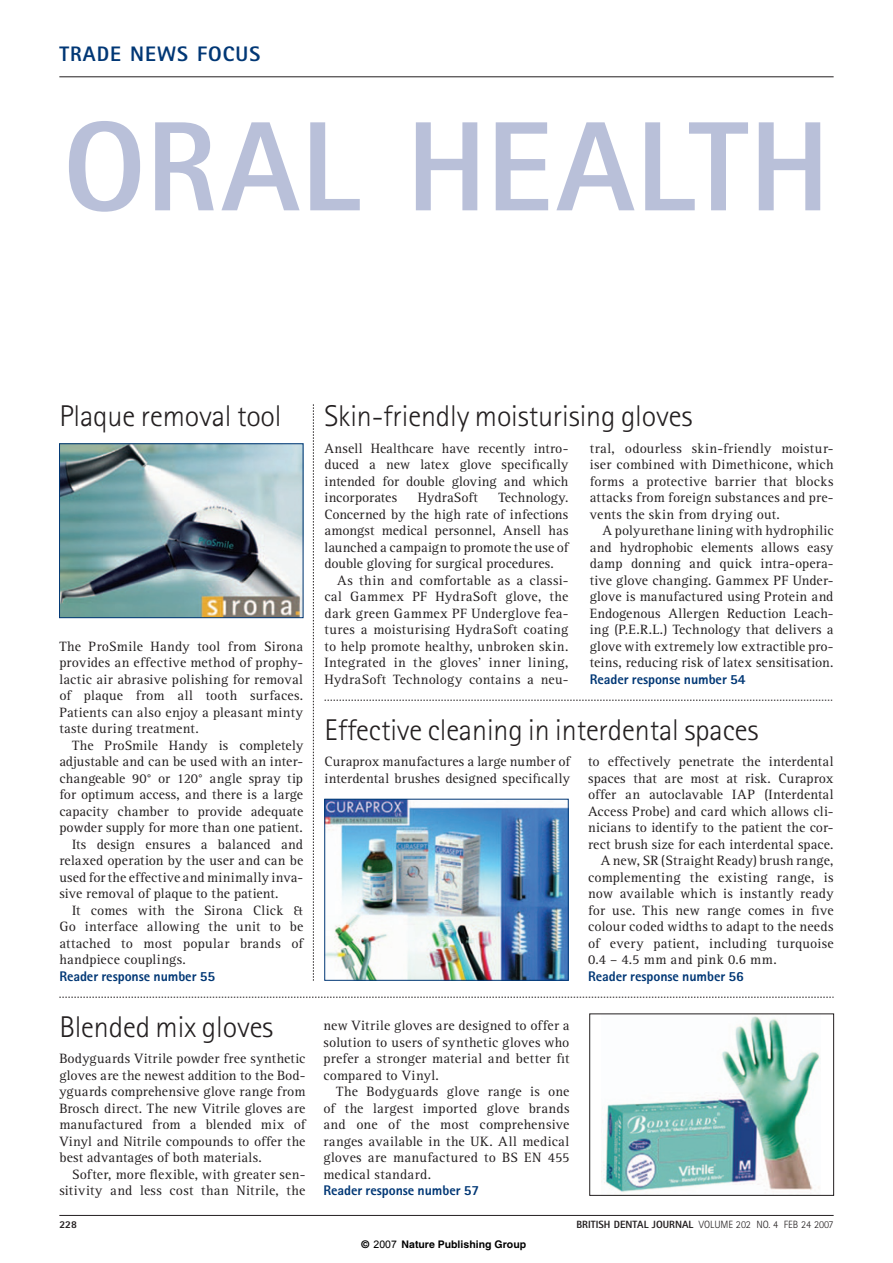
<style>
.page{position:relative;width:893px;height:1263px;background:#fff}
.page>*{position:absolute;margin:0;border:0;box-sizing:border-box;transform-origin:0 0}
.t1{font:800 127.5px "Rotis Sans Serif";letter-spacing:.01em;color:#b9c0d9}
.t2{font:300 30px "Rotis Sans Serif";letter-spacing:-.005em;color:#231f20}
.t3{font:800 21px "Rotis Sans Serif";letter-spacing:.05em;color:#013775}
.t4{font:13.95px/16.5px "Rotis Serif";letter-spacing:.015em;color:#231f20;text-align:justify}
.t5{font:800 13.95px "Rotis Sans Serif";letter-spacing:-.005em;color:#013775}
.t6{font:13.95px "Rotis Serif";letter-spacing:-.005em;color:#231f20}
.t7{font:13.95px "Rotis Serif";letter-spacing:.035em;color:#231f20}
.t8{font:300 10.5px "Rotis Sans Serif";color:#231f20}
.t9{font:700 10.5px "Helvetica";color:#000}
.t10{font:800 10.5px "Rotis Sans Serif";color:#231f20}
.s1{font-weight:800}
.s2{font-family:"Arial";font-weight:400}
</style>
<div class="page">
<svg style="left:324px;top:700px;width:508px;height:1px"></svg>
<img style="left:61px;top:446px;width:240px;height:170px">
<div style="left:59px;top:444px;width:244px;height:174px;border:1px solid #013775"></div>
<svg style="left:313px;top:404px;width:1px;height:577px"></svg>
<hr style="left:59px;top:77px;width:774px;height:1px;background:#231f20">
<hr style="left:59px;top:1215px;width:774px;height:1px;background:#231f20">
<img style="left:326px;top:801px;width:240px;height:178px">
<div style="left:324px;top:799px;width:244px;height:182px;border:1px solid #013775"></div>
<svg style="left:59px;top:997px;width:774px;height:1px"></svg>
<img style="left:603px;top:1016px;width:217px;height:177px">
<div style="left:589px;top:1014px;width:244px;height:182px;border:1px solid #231f20"></div>
<h3 class="t3" style="left:59px;top:47px;width:202px">TRADE NEWS FOCUS</h3>
<h1 class="t1" style="left:63px;top:122px;width:768px">ORAL HEALTH</h1>
<h2 class="t2" style="left:59px;top:406px;width:224px">Plaque removal tool</h2>
<p class="t4" style="left:59px;top:639px;width:245px">The ProSmile Handy tool from Sirona provides an effective method of prophy&shy;lactic air abrasive polishing for removal of plaque from all tooth surfaces.<br>Patients can also enjoy a pleasant minty taste during treatment.</p>
<p class="t4" style="left:72px;top:738px;width:233px">The ProSmile Handy is completely</p>
<p class="t4" style="left:59px;top:755px;width:245px">adjustable and can be used with an inter-</p>
<p class="t4" style="left:59px;top:771px;width:245px">changeable 90° or 120° angle spray tip</p>
<p class="t4" style="left:59px;top:788px;width:245px">for optimum access, and there is a large</p>
<p class="t4" style="left:59px;top:804px;width:245px">capacity chamber to provide adequate</p>
<p class="t6" style="left:59px;top:823px;width:245px">powder supply for more than one patient.</p>
<p class="t4" style="left:72px;top:837px;width:232px">Its design ensures a balanced and</p>
<p class="t4" style="left:59px;top:854px;width:245px">relaxed operation by the user and can be</p>
<p class="t4" style="left:59px;top:870px;width:245px">used for the effective and minimally inva-</p>
<p class="t4" style="left:59px;top:887px;width:221px">sive removal of plaque to the patient.</p>
<p class="t4" style="left:72px;top:903px;width:232px">It comes with the Sirona Click &amp;</p>
<p class="t4" style="left:59px;top:920px;width:245px">Go interface allowing the unit to be</p>
<p class="t4" style="left:59px;top:936px;width:245px">attached to most popular brands of</p>
<p class="t4" style="left:59px;top:953px;width:128px">handpiece couplings.</p>
<p class="t5" style="left:59px;top:971px;width:157px">Reader response number 55</p>
<h2 class="t2" style="left:59px;top:1016px;width:215px">Blended mix gloves</h2>
<p class="t4" style="left:59px;top:1052px;width:247px">Bodyguards Vitrile powder free synthetic gloves are the newest addition to the Bod&shy;yguards comprehensive glove range from Brosch direct. The new Vitrile gloves are manufactured from a blended mix of Vinyl and Nitrile compounds to offer the best advantages of both materials.</p>
<p class="t4" style="left:59px;top:1167px;width:247px;text-align:right">Softer, more flexible, with greater sen&shy;sitivity and less cost than Nitrile, the</p>
<h2 class="t2" style="left:324px;top:406px;width:369px">Skin-friendly moisturising gloves</h2>
<p class="t4" style="left:324px;top:441px;width:245px">Ansell Healthcare have recently intro&shy;duced a new latex glove specifically intended for double gloving and which incorporates</p>
<p class="t4" style="left:324px;top:491px;width:245px;text-indent:174px">Technology.<br>Concerned by the high rate of infections amongst medical personnel, Ansell has launched a campaign to promote the use of double gloving for surgical procedures.</p>
<p class="t4" style="left:324px;top:573px;width:245px;text-indent:13px">As thin and comfortable as a classi&shy;cal Gammex PF HydraSoft glove, the dark green Gammex PF Underglove fea&shy;tures a moisturising HydraSoft coating to help promote healthy, unbroken skin.<br>Integrated in the gloves’ inner lining, HydraSoft Technology contains a neu-</p>
<p class="t4" style="left:418px;top:491px;width:62px">HydraSoft</p>
<p class="t4" style="left:589px;top:441px;width:245px">tral, odourless skin-friendly moistur&shy;iser combined with Dimethicone, which forms a protective barrier that blocks attacks from foreign substances and pre&shy;vents the skin from drying out.</p>
<p class="t4" style="left:589px;top:524px;width:245px;text-indent:13px">A polyurethane lining with hydrophilic and hydrophobic elements allows easy damp donning and quick intra-opera&shy;tive glove changing. Gammex PF Under&shy;glove is manufactured using Protein and Endogenous Allergen Reduction Leach&shy;ing (P.E.R.L.) Technology that delivers a glove with extremely low extractible pro&shy;teins, reducing risk of latex sensitisation.</p>
<p class="t5" style="left:589px;top:674px;width:157px">Reader response number 54</p>
<h2 class="t2" style="left:324px;top:719px;width:435px">Effective cleaning in interdental spaces</h2>
<p class="t4" style="left:324px;top:755px;width:247px">Curaprox manufactures a large number of interdental brushes designed specifically</p>
<p class="t4" style="left:588px;top:755px;width:247px">to effectively penetrate the interdental</p>
<p class="t4" style="left:588px;top:771px;width:247px">spaces that are most at risk. Curaprox</p>
<p class="t4" style="left:588px;top:788px;width:247px">offer an autoclavable IAP (Interdental</p>
<p class="t4" style="left:588px;top:804px;width:247px">Access Probe) and card which allows cli-</p>
<p class="t4" style="left:588px;top:821px;width:247px">nicians to identify to the patient the cor-</p>
<p class="t4" style="left:588px;top:837px;width:247px">rect brush size for each interdental space.</p>
<p class="t4" style="left:601px;top:854px;width:234px">A new, SR (Straight Ready) brush range,</p>
<p class="t4" style="left:588px;top:870px;width:247px">complementing the existing range, is</p>
<p class="t4" style="left:588px;top:887px;width:247px">now available which is instantly ready</p>
<p class="t4" style="left:588px;top:903px;width:247px">for use. This new range comes in five</p>
<p class="t4" style="left:588px;top:920px;width:247px">colour coded widths to adapt to the needs</p>
<p class="t4" style="left:588px;top:936px;width:247px">of every patient, including turquoise</p>
<p class="t7" style="left:588px;top:955px;width:190px">0.4 – 4.5 mm and pink 0.6 mm.</p>
<p class="t5" style="left:588px;top:971px;width:157px">Reader response number 56</p>
<p class="t4" style="left:323px;top:1019px;width:247px">new Vitrile gloves are designed to offer a solution to users of synthetic gloves who prefer a stronger material and better fit compared to Vinyl.</p>
<p class="t4" style="left:323px;top:1085px;width:247px;text-indent:13px">The Bodyguards glove range is one of the largest imported glove brands and one of the most comprehensive ranges available in the UK. All medical gloves are manufactured to BS EN 455 medical standard.</p>
<p class="t5" style="left:323px;top:1186px;width:157px">Reader response number 57</p>
<p class="t10" style="left:59px;top:1221px;width:19px">228</p>
<p class="t8" style="left:576px;top:1221px;width:259px"><span class="s1">BRITISH DENTAL JOURNAL</span> VOLUME 202 NO. 4 FEB 24 2007</p>
<p class="t9" style="left:361px;top:1238px;width:166px">© <span class="s2">2007</span> Nature Publishing Group</p>
</div>
